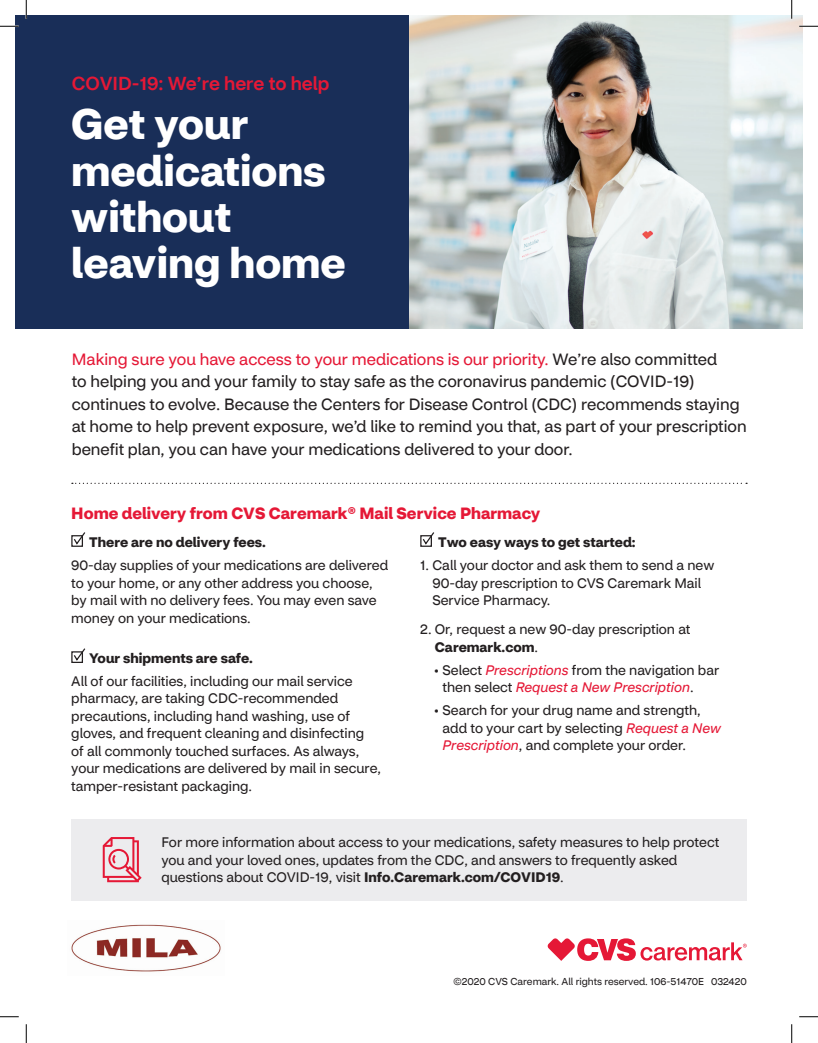
<style>
.page{position:relative;width:818px;height:1043px;background:#fff}
.page>*{position:absolute;margin:0;border:0;box-sizing:border-box;transform-origin:0 0}
.t1{font:700 42.5px/46.2px "CVS Health Sans";color:#fff}
.t2{font:500 18.75px "CVS Health Sans";color:#e51836}
.Intro_copy{font:16.25px/22.5px "CVS Health Sans";color:#231f20}
.Body{font:700 16.25px "CVS Health Sans";color:#e51836}
.Body-2{font:13.75px/17.5px "CVS Health Sans";color:#231f20}
.t3{font:700 13.75px "CVS Health Sans";color:#231f20}
.copyrights{font:10px "CVS Health Sans";color:#231f20}
.s1{color:#e51836}
.s2{font-weight:700}
.s3{font-style:italic;color:#e51836}
</style>
<div class="page">
<div style="left:71px;top:819px;width:675px;height:81px;background:#ececee"></div>
<svg style="left:72px;top:482px;width:675px;height:2px"></svg>
<svg style="left:103px;top:837px;width:39px;height:45px"></svg>
<div style="left:15px;top:15px;width:394px;height:313px;background:#192e58"></div>
<img style="left:409px;top:15px;width:393px;height:313px">
<div style="left:71px;top:535px;width:12px;height:12px;border:1px solid #231f20"></div>
<svg style="left:73px;top:532px;width:13px;height:14px"></svg>
<div style="left:420px;top:535px;width:12px;height:12px;border:1px solid #231f20"></div>
<svg style="left:421px;top:532px;width:14px;height:14px"></svg>
<div style="left:71px;top:651px;width:12px;height:12px;border:1px solid #231f20"></div>
<svg style="left:73px;top:648px;width:13px;height:14px"></svg>
<svg style="left:547px;top:938px;width:199px;height:22px"></svg>
<img style="left:71px;top:924px;width:150px;height:48px">
<svg style="left:0;top:25px;width:19px;height:2px"></svg>
<svg style="left:799px;top:25px;width:19px;height:2px"></svg>
<svg style="left:0;top:1016px;width:19px;height:1px"></svg>
<svg style="left:799px;top:1016px;width:19px;height:1px"></svg>
<svg style="left:25px;top:0;width:2px;height:19px"></svg>
<svg style="left:25px;top:1024px;width:2px;height:18px"></svg>
<svg style="left:790px;top:0;width:2px;height:19px"></svg>
<svg style="left:791px;top:1024px;width:1px;height:18px"></svg>
<h1 class="t2" style="left:72px;top:72px;width:259px">COVID-19: We’re here to help</h1>
<h1 class="t1" style="left:71px;top:101px;width:276px">Get your medications without leaving home</h1>
<p class="Intro_copy" style="left:72px;top:348px;width:676px"><span class="s1">Making sure you have access to your medications is our priority.</span> We’re also committed<br>to helping you and your family to stay safe as the coronavirus pandemic (COVID-19) continues to evolve. Because the Centers for Disease Control (CDC) recommends staying at home to help prevent exposure, we’d like to remind you that, as part of your prescription benefit plan, you can have your medications delivered to your door.</p>
<p class="Body" style="left:71px;top:502px;width:470px">Home delivery from CVS Caremark® Mail Service Pharmacy</p>
<h3 class="t3" style="left:89px;top:533px;width:178px">There are no delivery fees.</h3>
<p class="Body-2" style="left:71px;top:556px;width:318px">90-day supplies of your medications are delivered to your home, or any other address you choose, by mail with no delivery fees. You may even save money on your medications.</p>
<h3 class="t3" style="left:89px;top:649px;width:165px">Your shipments are safe.</h3>
<p class="Body-2" style="left:71px;top:672px;width:311px">All of our facilities, including our mail service pharmacy, are taking CDC-recommended precautions, including hand washing, use of gloves, and frequent cleaning and disinfecting<br>of all commonly touched surfaces. As always, your medications are delivered by mail in secure, tamper-resistant packaging.</p>
<h3 class="t3" style="left:438px;top:533px;width:199px">Two easy ways to get started:</h3>
<p class="Body-2" style="left:432px;top:556px;width:283px;text-indent:-12px">1. Call your doctor and ask them to send a new<br>90-day prescription to CVS Caremark Mail<br>Service Pharmacy.</p>
<p class="Body-2" style="left:435px;top:620px;width:257px;text-indent:-15px">2. Or, request a new 90-day prescription at<br><span class="s2">Caremark.com</span>.</p>
<p class="Body-2" style="left:442px;top:661px;width:278px;text-indent:-9px">• Select <span class="s3">Prescriptions</span> from the navigation bar then select <span class="s3">Request a New Prescription</span>.</p>
<p class="Body-2" style="left:442px;top:701px;width:280px;text-indent:-9px">• Search for your drug name and strength, add to your cart by selecting <span class="s3">Request a New<br>Prescription</span>, and complete your order.</p>
<p class="Body-2" style="left:161px;top:833px;width:559px">For more information about access to your medications, safety measures to help protect you and your loved ones, updates from the CDC, and answers to frequently asked questions about COVID-19, visit <span class="s2">Info.Caremark.com/COVID19</span>.</p>
<p class="copyrights" style="left:453px;top:975px;width:294px">©2020 CVS Caremark. All rights reserved. 106-51470E 032420</p>
</div>
